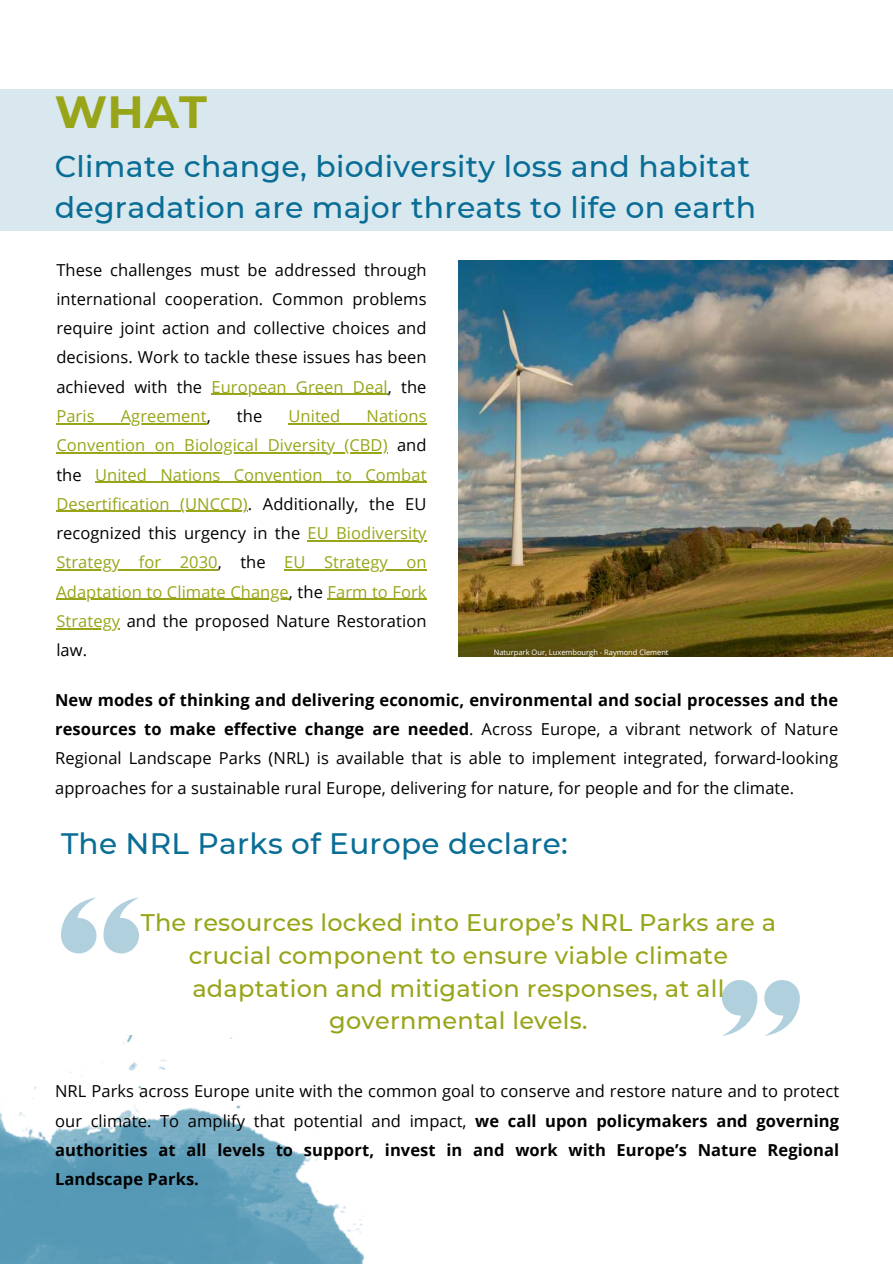
<style>
.page{position:relative;width:893px;height:1264px;background:#fff}
.page>*{position:absolute;margin:0;border:0;box-sizing:border-box;transform-origin:0 0}
.t1{font:700 45px "Montserrat";color:#98a519}
.t2{font:500 29.85px/41.7px "Montserrat";letter-spacing:.01em;color:#096d96}
.t3{font:500 29.55px "Montserrat";letter-spacing:.01em;color:#096d96}
.t4{font:500 24px/32.7px "Montserrat";letter-spacing:.01em;color:#98a519;text-align:center}
.t5{font:16.5px/29.2px "Open Sans";letter-spacing:.005em;color:#000;text-align:justify}
.t6{font:16.5px/29.2px "Open Sans";letter-spacing:.005em;color:#98a519;text-align:justify}
.t7{font:7.5px "Open Sans";color:#fff}
.s1{color:#98a519}
.s2{color:#000}
.s3{font-weight:700}
</style>
<div class="page">
<img style="left:458px;top:260px;width:434px;height:396px">
<svg style="left:103px;top:897px;width:36px;height:56px"></svg>
<svg style="left:61px;top:897px;width:36px;height:56px"></svg>
<svg style="left:722px;top:980px;width:35px;height:55px"></svg>
<svg style="left:764px;top:980px;width:35px;height:55px"></svg>
<div style="left:0;top:89px;width:892px;height:142px;background:#d8e8ee"></div>
<img style="left:0;top:1035px;width:365px;height:228px">
<hr style="left:211px;top:394px;width:177px;height:1px;background:#98a519">
<hr style="left:56px;top:423px;width:151px;height:1px;background:#98a519">
<hr style="left:288px;top:423px;width:138px;height:1px;background:#98a519">
<hr style="left:56px;top:452px;width:331px;height:1px;background:#98a519">
<hr style="left:95px;top:481px;width:331px;height:2px;background:#98a519">
<hr style="left:56px;top:511px;width:192px;height:1px;background:#98a519">
<hr style="left:307px;top:540px;width:119px;height:1px;background:#98a519">
<hr style="left:56px;top:569px;width:162px;height:1px;background:#98a519">
<hr style="left:284px;top:569px;width:142px;height:1px;background:#98a519">
<hr style="left:56px;top:598px;width:233px;height:2px;background:#98a519">
<hr style="left:327px;top:598px;width:99px;height:2px;background:#98a519">
<hr style="left:56px;top:628px;width:64px;height:1px;background:#98a519">
<h1 class="t1" style="left:55px;top:85px;width:154px">WHAT</h1>
<h2 class="t2" style="left:55px;top:145px;width:703px">Climate change, biodiversity loss and habitat degradation are major threats to life on earth</h2>
<p class="t5" style="left:56px;top:255px;width:372px">These challenges must be addressed through international cooperation. Common problems require joint action and collective choices and decisions. Work to tackle these issues has been achieved with the <span class="s1">European Green Deal</span>, the <span class="s1">Paris</span></p>
<p class="t6" style="left:121px;top:401px;width:92px">Agreement<span class="s2">,</span></p>
<p class="t5" style="left:237px;top:401px;width:27px">the</p>
<p class="t6" style="left:288px;top:401px;width:53px">United</p>
<p class="t6" style="left:56px;top:401px;width:372px;text-indent:310px">Nations Convention on Biological Diversity (CBD) <span class="s2">and the</span> United Nations Convention to Combat Desertification (UNCCD)<span class="s2">. Additionally, the EU recognized this urgency in the</span> EU Biodiversity Strategy for 2030<span class="s2">, the</span> EU Strategy on Adaptation to Climate Change<span class="s2">, the</span> Farm to Fork Strategy <span class="s2">and the proposed Nature Restoration law.</span></p>
<p class="t7" style="left:493px;top:647px;width:176px">Naturpark Our, Luxembourgh - Raymond Clement</p>
<p class="t5" style="left:55px;top:684px;width:784px"><span class="s3">New modes of thinking and delivering economic, environmental and social processes and the resources to make effective change are needed</span>. Across Europe, a vibrant network of Nature Regional Landscape Parks (NRL) is available that is able to implement integrated, forward-looking approaches for a sustainable rural Europe, delivering for nature, for people and for the climate.</p>
<h3 class="t3" style="left:61px;top:825px;width:508px">The NRL Parks of Europe declare:</h3>
<h3 class="t4" style="left:141px;top:906px;width:637px">The resources locked into Europe’s NRL Parks are a crucial component to ensure viable climate adaptation and mitigation responses, at all governmental levels.</h3>
<p class="t5" style="left:55px;top:1076px;width:785px">NRL Parks across Europe unite with the common goal to conserve and restore nature and to protect our climate. To amplify that potential and impact, <span class="s3">we call upon policymakers and governing authorities at all levels to support, invest in and work with Europe’s Nature Regional Landscape Parks.</span></p>
</div>
